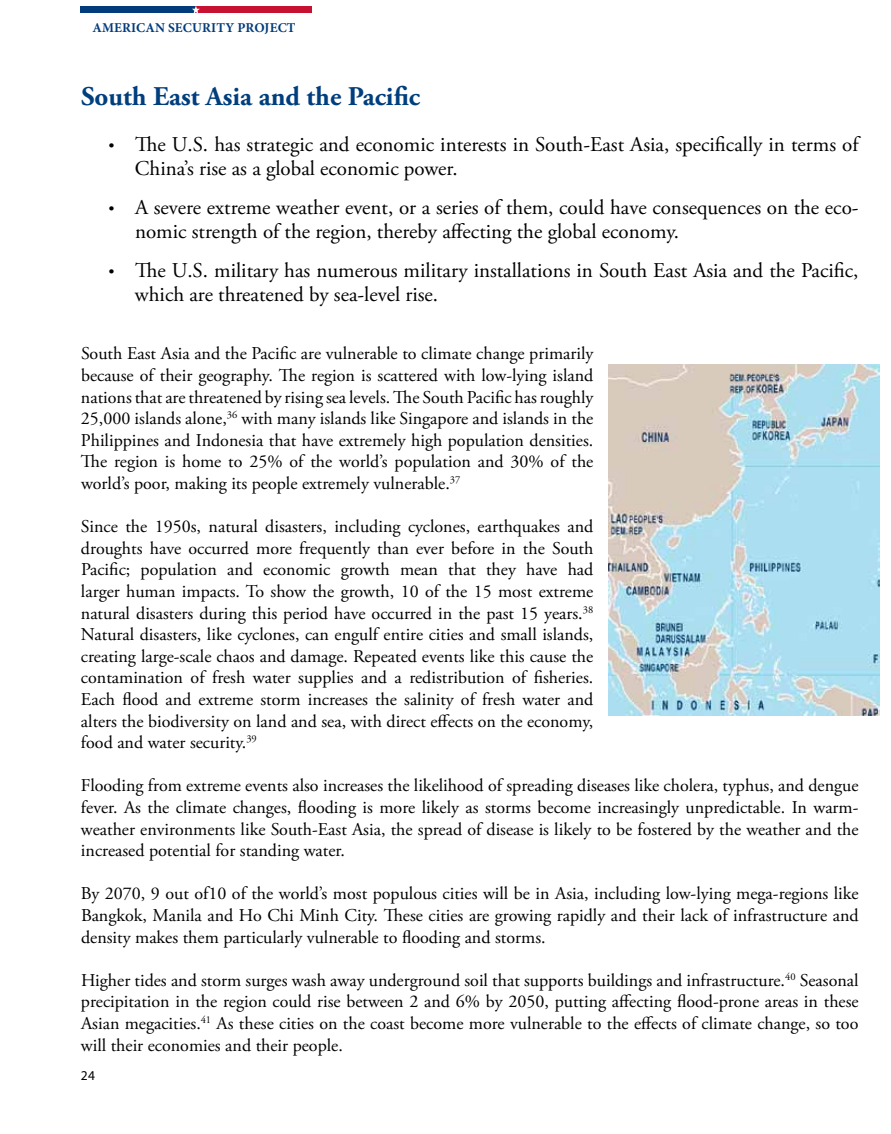
<style>
.page{position:relative;width:891px;height:1134px;background:#fff}
.page>*{position:absolute;margin:0;border:0;box-sizing:border-box;transform-origin:0 0}
.t1{font:700 27px "Adobe Garamond Pro";color:#003e7e}
.t2{font:21px/24.2px "Adobe Garamond Pro";color:#000}
.t3{font:18px/21.6px "Adobe Garamond Pro";color:#000;text-align:justify}
.t4{font:700 13.5px "Minion Pro";letter-spacing:.01em;color:#033c7b}
.t5{font:13.5px "Myriad Pro";color:#000}
</style>
<div class="page">
<div style="left:81px;top:6px;width:115px;height:7px;background:#033c7b"></div>
<div style="left:196px;top:6px;width:115px;height:7px;background:#c61130"></div>
<svg style="left:192px;top:6px;width:8px;height:7px"></svg>
<img style="left:608px;top:365px;width:271px;height:350px">
<p class="t4" style="left:92px;top:18px;width:205px">AMERICAN SECURITY PROJECT</p>
<h1 class="t1" style="left:81px;top:80px;width:341px">South East Asia and the Pacific</h1>
<p class="t2" style="left:135px;top:133px;width:725px;text-indent:-27px">• The U.S. has strategic and economic interests in South-East Asia, specifically in terms of<br>China’s rise as a global economic power.</p>
<p class="t2" style="left:135px;top:196px;width:725px;text-indent:-27px">• A severe extreme weather event, or a series of them, could have consequences on the eco&shy;nomic strength of the region, thereby affecting the global economy.</p>
<p class="t2" style="left:135px;top:259px;width:725px;text-indent:-27px">• The U.S. military has numerous military installations in South East Asia and the Pacific, which are threatened by sea-level rise.</p>
<p class="t3" style="left:81px;top:344px;width:514px">South East Asia and the Pacific are vulnerable to climate change primarily because of their geography. The region is scattered with low-lying island nations that are threatened by rising sea levels. The South Pacific has roughly 25,000 islands alone,<sup>36</sup> with many islands like Singapore and islands in the Philippines and Indonesia that have extremely high population densities.<br>The region is home to 25% of the world’s population and 30% of the world’s poor, making its people extremely vulnerable.<sup>37</sup></p>
<p class="t3" style="left:81px;top:516px;width:514px">Since the 1950s, natural disasters, including cyclones, earthquakes and droughts have occurred more frequently than ever before in the South Pacific; population and economic growth mean that they have had larger human impacts. To show the growth, 10 of the 15 most extreme natural disasters during this period have occurred in the past 15 years.<sup>38<br></sup>Natural disasters, like cyclones, can engulf entire cities and small islands, creating large-scale chaos and damage. Repeated events like this cause the contamination of fresh water supplies and a redistribution of fisheries.<br>Each flood and extreme storm increases the salinity of fresh water and alters the biodiversity on land and sea, with direct effects on the economy, food and water security.<sup>39</sup></p>
<p class="t3" style="left:81px;top:776px;width:779px">Flooding from extreme events also increases the likelihood of spreading diseases like cholera, typhus, and dengue fever. As the climate changes, flooding is more likely as storms become increasingly unpredictable. In warm&shy;weather environments like South-East Asia, the spread of disease is likely to be fostered by the weather and the increased potential for standing water.</p>
<p class="t3" style="left:81px;top:884px;width:779px">By 2070, 9 out of10 of the world’s most populous cities will be in Asia, including low-lying mega-regions like Bangkok, Manila and Ho Chi Minh City. These cities are growing rapidly and their lack of infrastructure and density makes them particularly vulnerable to flooding and storms.</p>
<p class="t3" style="left:81px;top:970px;width:779px">Higher tides and storm surges wash away underground soil that supports buildings and infrastructure.<sup>40</sup> Seasonal precipitation in the region could rise between 2 and 6% by 2050, putting affecting flood-prone areas in these Asian megacities.<sup>41</sup> As these cities on the coast become more vulnerable to the effects of climate change, so too will their economies and their people.</p>
<p class="t5" style="left:81px;top:1067px;width:16px">24</p>
</div>
